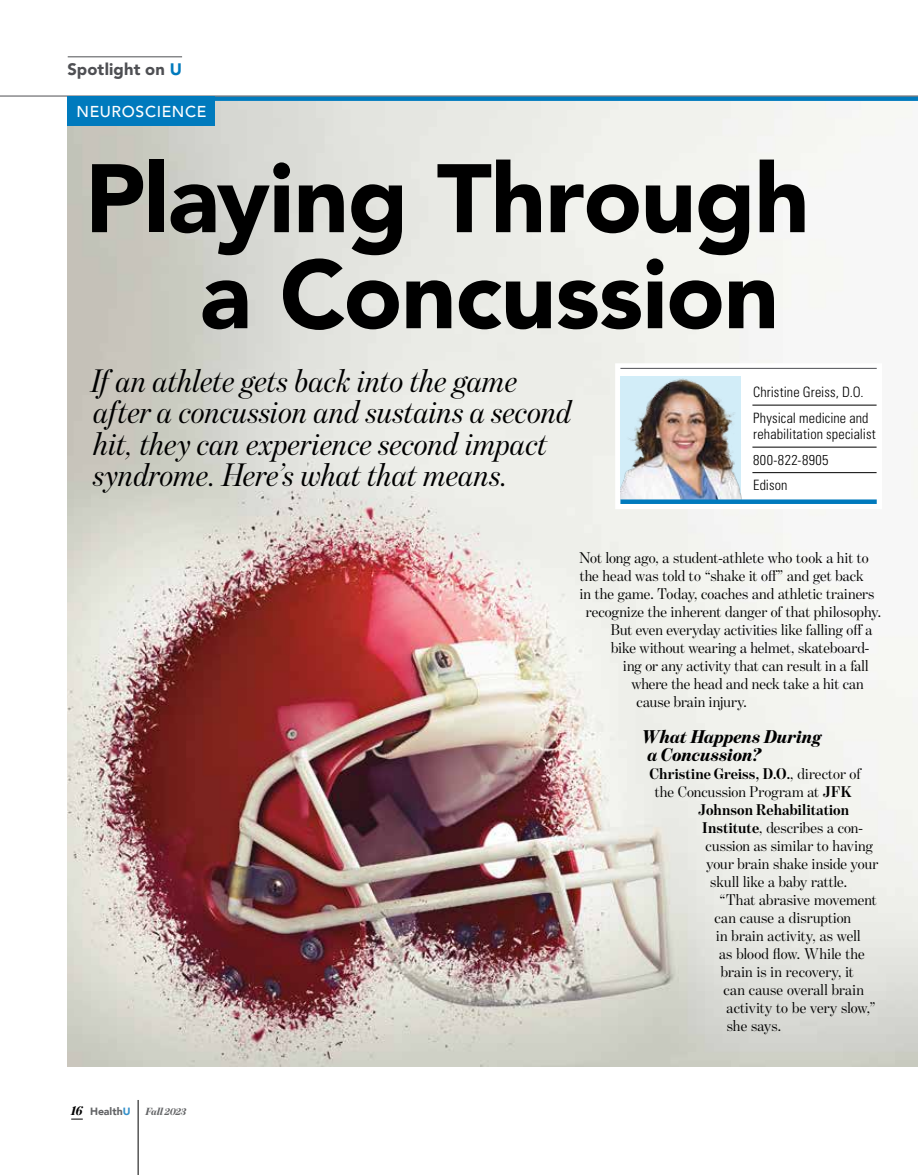
<style>
.page{position:relative;width:918px;height:1175px;background:#fff}
.page>*{position:absolute;margin:0;border:0;box-sizing:border-box;transform-origin:0 0}
.t1{font:900 96px/96px "Avenir";letter-spacing:-.01em;color:#000}
.t2{font:italic 33px/31.5px "Benton Mod Disp";color:#000}
.t3{font:italic 900 18.75px/18px "Benton Mod Disp";letter-spacing:-.01em;color:#000}
.t4{font:900 16.5px "Avenir LT Std";letter-spacing:.005em;color:#4e4f53}
.t5{font:15.75px "Benton Mod Disp";letter-spacing:.005em;color:#000}
.t6{font:700 15.75px "Benton Mod Disp";letter-spacing:.005em;color:#000}
.t7{font:500 15.75px "Avenir";letter-spacing:.04em;color:#fff}
.t8{font:300 condensed 14.25px/25.5px "Univers LT Std";letter-spacing:.01em;color:#000}
.t9{font:900 10.5px "Avenir";letter-spacing:-.005em;color:#636466}
.t10{font:italic 900 10.5px "Benton Mod Disp";letter-spacing:-.015em;color:#636466}
.s1{color:#007abd}
.s2{font-family:"Benton Mod Disp";font-style:italic;font-size:13.5px;color:#000}
.s3{color:#3490c9}
.s4{font-weight:400}
.s5{font-weight:700}
</style>
<div class="page">
<img style="left:68px;top:101px;width:850px;height:965px">
<svg style="left:71px;top:1118px;width:12px;height:1px"></svg>
<hr style="left:138px;top:1100px;width:1px;height:74px;background:#000">
<hr style="left:68px;top:56px;width:114px;height:1px;background:#4e4f53">
<div style="left:615px;top:363px;width:267px;height:146px;background:#fff"></div>
<hr style="left:752px;top:405px;width:125px;height:1px;background:#000">
<hr style="left:752px;top:447px;width:125px;height:1px;background:#000">
<hr style="left:752px;top:472px;width:125px;height:1px;background:#000">
<img style="left:620px;top:375px;width:121px;height:124px">
<div style="left:620px;top:499px;width:257px;height:5px;background:#007abd"></div>
<hr style="left:620px;top:368px;width:257px;height:1px;background:#4e4f53">
<div style="left:68px;top:96px;width:850px;height:5px;background:#007abd"></div>
<hr style="left:0;top:96px;width:918px;height:1px;background:#4e4f53">
<div style="left:68px;top:97px;width:147px;height:29px;background:#007abd"></div>
<p class="t4" style="left:68px;top:59px;width:116px">Spotlight on <span class="s1">U</span></p>
<p class="t7" style="left:76px;top:98px;width:132px">NEUROSCIENCE</p>
<h1 class="t1" style="left:200px;top:148px;width:611px;text-indent:-115px">Playing Through a Concussion</h1>
<h2 class="t2" style="left:92px;top:364px;width:482px">If an athlete gets back into the game after a concussion and sustains a second hit, they can experience second impact syndrome. Here’s what that means.</h2>
<p class="t8" style="left:753px;top:380px;width:117px">Christine Greiss, D.O.<br>Physical medicine and</p>
<p class="t8" style="left:753px;top:421px;width:124px">rehabilitation specialist<br>800-822-8905<br>Edison</p>
<p class="t9" style="left:71px;top:1101px;width:61px"><span class="s2">16</span> Health<span class="s3">U</span></p>
<p class="t10" style="left:146px;top:1105px;width:42px">Fall 2023</p>
<p class="t5" style="left:579px;top:549px;width:291px">Not long ago, a student-athlete who took a hit to</p>
<p class="t5" style="left:580px;top:567px;width:285px">the head was told to “shake it off” and get back</p>
<p class="t5" style="left:580px;top:585px;width:296px">in the game. Today, coaches and athletic trainers</p>
<p class="t5" style="left:586px;top:603px;width:297px">recognize the inherent danger of that philosophy.</p>
<p class="t5" style="left:611px;top:621px;width:263px">But even everyday activities like falling off a</p>
<p class="t5" style="left:611px;top:639px;width:260px">bike without wearing a helmet, skateboard-</p>
<p class="t5" style="left:623px;top:657px;width:247px">ing or any activity that can result in a fall</p>
<p class="t5" style="left:631px;top:675px;width:234px">where the head and neck take a hit can</p>
<p class="t5" style="left:637px;top:693px;width:112px">cause brain injury.</p>
<p class="t3" style="left:648px;top:727px;width:176px;text-indent:-6px">What Happens During a Concussion?</p>
<p class="t6" style="left:650px;top:764px;width:213px">Christine Greiss, D.O.<span class="s4">, director of</span></p>
<p class="t5" style="left:655px;top:783px;width:198px">the Concussion Program at <span class="s5">JFK</span></p>
<p class="t6" style="left:698px;top:801px;width:152px">Johnson Rehabilitation</p>
<p class="t5" style="left:702px;top:819px;width:162px"><span class="s5">Institute</span>, describes a con-</p>
<p class="t5" style="left:706px;top:837px;width:169px">cussion as similar to having</p>
<p class="t5" style="left:707px;top:855px;width:173px">your brain shake inside your</p>
<p class="t5" style="left:710px;top:873px;width:138px">skull like a baby rattle.</p>
<p class="t5" style="left:720px;top:891px;width:159px">“That abrasive movement</p>
<p class="t5" style="left:715px;top:909px;width:138px">can cause a disruption</p>
<p class="t5" style="left:716px;top:927px;width:146px">in brain activity, as well</p>
<p class="t5" style="left:719px;top:945px;width:147px">as blood flow. While the</p>
<p class="t5" style="left:721px;top:963px;width:134px">brain is in recovery, it</p>
<p class="t5" style="left:724px;top:981px;width:142px">can cause overall brain</p>
<p class="t5" style="left:727px;top:999px;width:151px">activity to be very slow,”</p>
<p class="t5" style="left:727px;top:1017px;width:56px">she says.</p>
</div>
